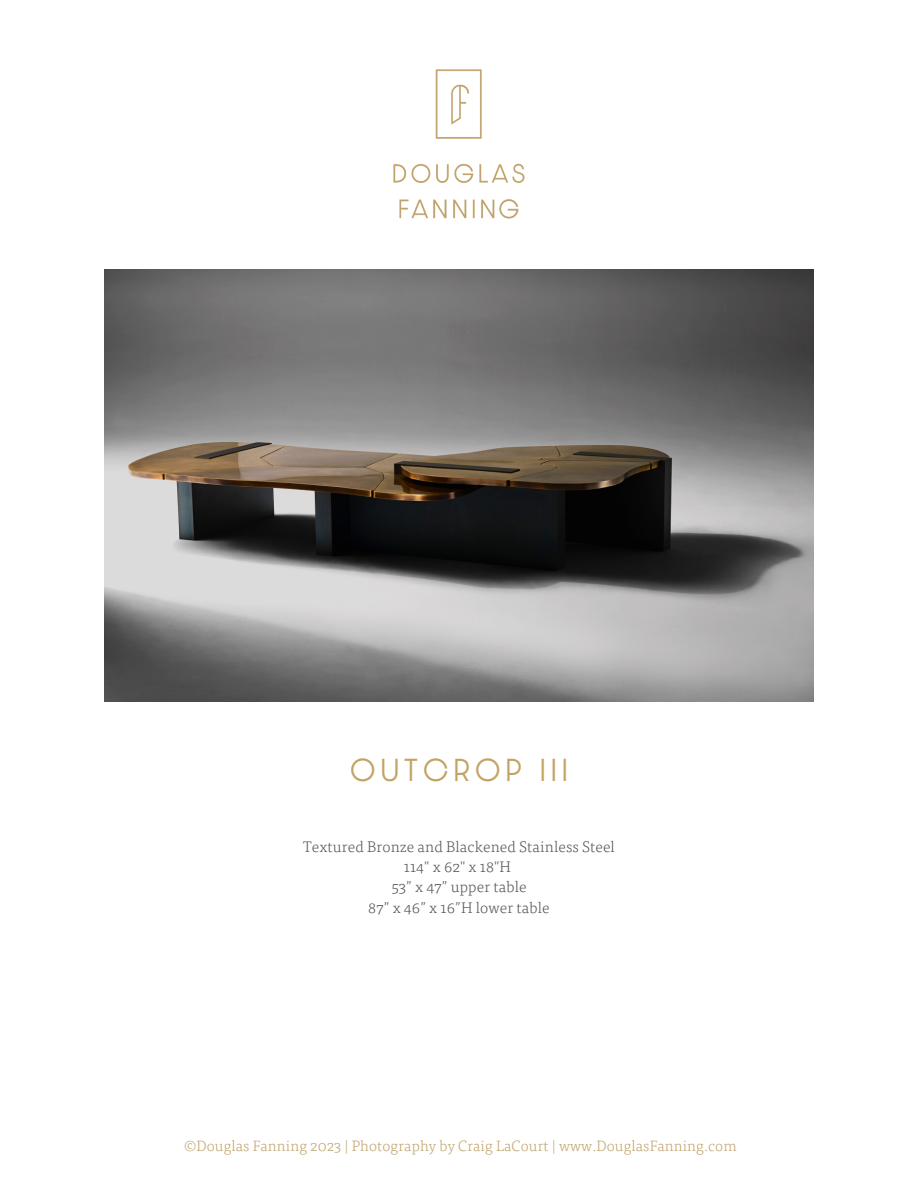
<style>
.page{position:relative;width:918px;height:1188px;background:#fff}
.page>*{position:absolute;margin:0;border:0;box-sizing:border-box;transform-origin:0 0}
.t1{font:300 27px "Dazzle Unicase";letter-spacing:.21em;color:#c3a364}
.t2{font:300 15.3px/20.2px "Tisa Pro";letter-spacing:.01em;color:#545454;text-align:center}
.t3{font:300 15px "Tisa Pro";letter-spacing:.01em;color:#c1a36c}
</style>
<div class="page">
<img style="left:393px;top:70px;width:132px;height:148px">
<img style="left:105px;top:270px;width:708px;height:432px">
<h1 class="t1" style="left:350px;top:752px;width:219px">OUTCROP III</h1>
<p class="t2" style="left:303px;top:835px;width:313px">Textured Bronze and Blackened Stainless Steel<br>114" x 62" x 18"H<br>53” x 47” upper table<br>87” x 46” x 16”H lower table</p>
<p class="t3" style="left:184px;top:1132px;width:554px">©Douglas Fanning 2023 | Photography by Craig LaCourt | www.DouglasFanning.com</p>
</div>
